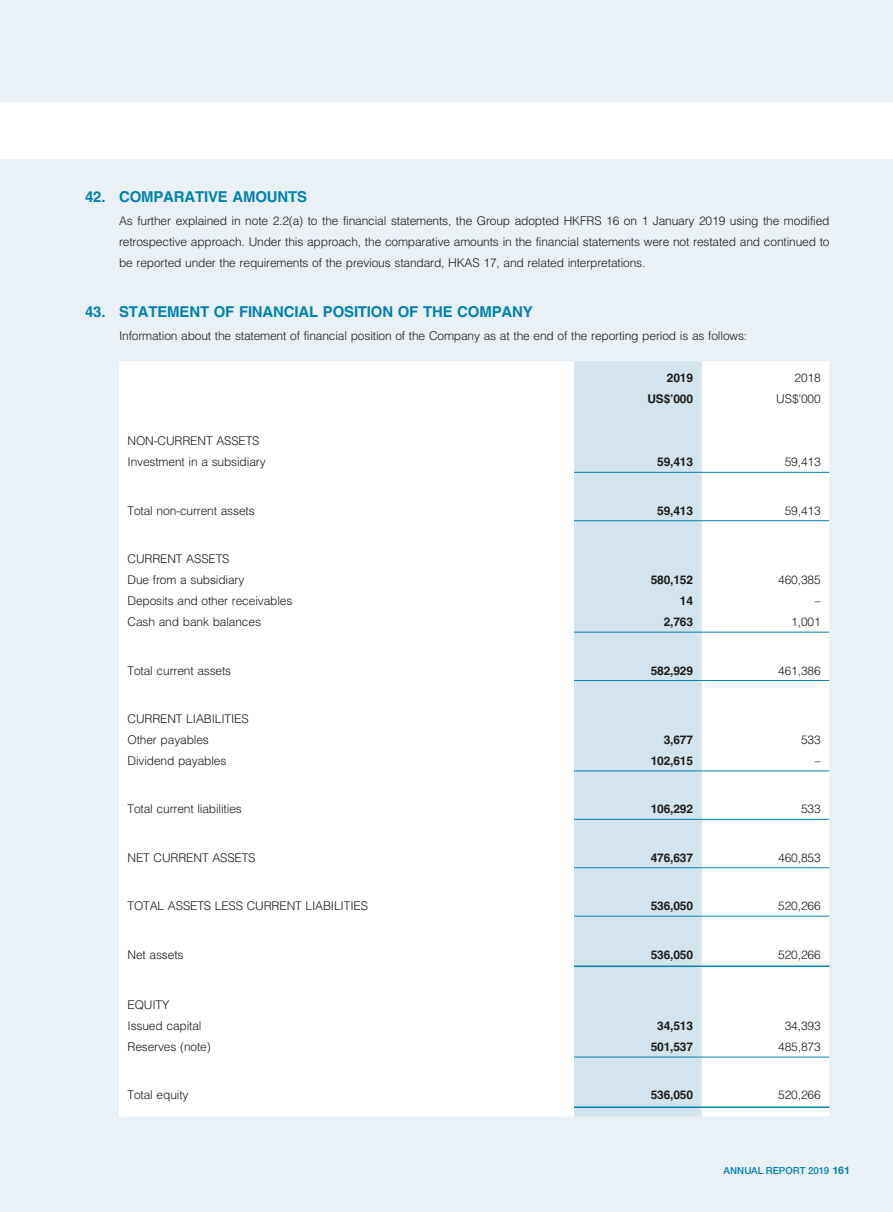
<style>
.page{position:relative;width:893px;height:1212px;background:#eaf1f6}
.page>*{position:absolute;margin:0;border:0;box-sizing:border-box;transform-origin:0 0}
.t1{font:700 15px "Helvetica LT Std";letter-spacing:-.015em;color:#0082af}
.t2{font:300 12px/21px "Helvetica LT Std";letter-spacing:-.015em;color:#1c1c1b}
.t3{font:700 12px "Helvetica LT Std";letter-spacing:-.015em;color:#1c1c1b}
.t4{font:500 9.75px "Helvetica Neue LT Std";letter-spacing:.005em;color:#0082af}
.s1{font-weight:700;font-size:10.5px}
</style>
<div class="page">
<div style="left:0;top:102px;width:893px;height:56px;background:#fff"></div>
<div style="left:119px;top:361px;width:710px;height:755px;background:#fff"></div>
<div style="left:574px;top:361px;width:128px;height:755px;background:#d4e4ee"></div>
<hr style="left:574px;top:472px;width:128px;height:1px;background:#0082af">
<hr style="left:702px;top:472px;width:127px;height:1px;background:#0082af">
<hr style="left:574px;top:520px;width:128px;height:1px;background:#0082af">
<hr style="left:702px;top:520px;width:127px;height:1px;background:#0082af">
<hr style="left:574px;top:632px;width:128px;height:1px;background:#0082af">
<hr style="left:702px;top:632px;width:127px;height:1px;background:#0082af">
<hr style="left:574px;top:680px;width:128px;height:1px;background:#0082af">
<hr style="left:702px;top:680px;width:127px;height:1px;background:#0082af">
<hr style="left:574px;top:770px;width:128px;height:1px;background:#0082af">
<hr style="left:702px;top:770px;width:127px;height:1px;background:#0082af">
<hr style="left:574px;top:819px;width:128px;height:1px;background:#0082af">
<hr style="left:702px;top:819px;width:127px;height:1px;background:#0082af">
<hr style="left:574px;top:867px;width:128px;height:1px;background:#0082af">
<hr style="left:702px;top:867px;width:127px;height:1px;background:#0082af">
<hr style="left:574px;top:916px;width:128px;height:1px;background:#0082af">
<hr style="left:702px;top:916px;width:127px;height:1px;background:#0082af">
<hr style="left:574px;top:965px;width:128px;height:2px;background:#0082af">
<hr style="left:702px;top:965px;width:127px;height:2px;background:#0082af">
<hr style="left:574px;top:1057px;width:128px;height:1px;background:#0082af">
<hr style="left:702px;top:1057px;width:127px;height:1px;background:#0082af">
<hr style="left:574px;top:1106px;width:128px;height:2px;background:#0082af">
<hr style="left:702px;top:1106px;width:127px;height:2px;background:#0082af">
<p class="t1" style="left:85px;top:188px;width:224px">42. COMPARATIVE AMOUNTS</p>
<p class="t2" style="left:119px;top:210px;width:712px;text-align:justify">As further explained in note 2.2(a) to the financial statements, the Group adopted HKFRS 16 on 1 January 2019 using the modified retrospective approach. Under this approach, the comparative amounts in the financial statements were not restated and continued to be reported under the requirements of the previous standard, HKAS 17, and related interpretations.</p>
<p class="t1" style="left:85px;top:303px;width:449px">43. STATEMENT OF FINANCIAL POSITION OF THE COMPANY</p>
<p class="t2" style="left:119px;top:325px;width:630px">Information about the statement of financial position of the Company as at the end of the reporting period is as follows:</p>
<p class="t3" style="left:667px;top:371px;width:28px">2019</p>
<p class="t2" style="left:794px;top:367px;width:28px">2018</p>
<p class="t3" style="left:647px;top:392px;width:47px">US$’000</p>
<p class="t2" style="left:776px;top:388px;width:46px">US$’000</p>
<p class="t2" style="left:128px;top:430px;width:140px">NON-CURRENT ASSETS<br>Investment in a subsidiary</p>
<p class="t3" style="left:657px;top:455px;width:37px">59,413</p>
<p class="t2" style="left:785px;top:451px;width:37px">59,413</p>
<p class="t2" style="left:128px;top:500px;width:129px">Total non-current assets</p>
<p class="t3" style="left:657px;top:503px;width:37px">59,413</p>
<p class="t2" style="left:785px;top:500px;width:37px">59,413</p>
<p class="t2" style="left:128px;top:548px;width:118px">CURRENT ASSETS<br>Due from a subsidiary</p>
<p class="t3" style="left:651px;top:572px;width:44px">580,152</p>
<p class="t2" style="left:778px;top:569px;width:44px">460,385</p>
<p class="t2" style="left:128px;top:590px;width:166px">Deposits and other receivables</p>
<p class="t3" style="left:680px;top:593px;width:15px">14</p>
<p class="t2" style="left:815px;top:590px;width:7px">–</p>
<p class="t2" style="left:128px;top:611px;width:135px">Cash and bank balances</p>
<p class="t3" style="left:664px;top:614px;width:31px">2,763</p>
<p class="t2" style="left:791px;top:611px;width:31px">1,001</p>
<p class="t2" style="left:128px;top:660px;width:105px">Total current assets</p>
<p class="t3" style="left:651px;top:663px;width:44px">582,929</p>
<p class="t2" style="left:778px;top:660px;width:44px">461,386</p>
<p class="t2" style="left:128px;top:708px;width:123px">CURRENT LIABILITIES<br>Other payables</p>
<p class="t3" style="left:664px;top:732px;width:31px">3,677</p>
<p class="t2" style="left:801px;top:729px;width:21px">533</p>
<p class="t2" style="left:128px;top:750px;width:100px">Dividend payables</p>
<p class="t3" style="left:651px;top:753px;width:44px">102,615</p>
<p class="t2" style="left:815px;top:750px;width:7px">–</p>
<p class="t2" style="left:128px;top:798px;width:116px">Total current liabilities</p>
<p class="t3" style="left:651px;top:802px;width:44px">106,292</p>
<p class="t2" style="left:801px;top:798px;width:21px">533</p>
<p class="t2" style="left:128px;top:847px;width:130px">NET CURRENT ASSETS</p>
<p class="t3" style="left:651px;top:850px;width:44px">476,637</p>
<p class="t2" style="left:778px;top:847px;width:44px">460,853</p>
<p class="t2" style="left:128px;top:895px;width:242px">TOTAL ASSETS LESS CURRENT LIABILITIES</p>
<p class="t3" style="left:651px;top:898px;width:44px">536,050</p>
<p class="t2" style="left:778px;top:895px;width:44px">520,266</p>
<p class="t2" style="left:128px;top:944px;width:57px">Net assets</p>
<p class="t3" style="left:651px;top:947px;width:44px">536,050</p>
<p class="t2" style="left:778px;top:944px;width:44px">520,266</p>
<p class="t2" style="left:128px;top:994px;width:75px">EQUITY<br>Issued capital</p>
<p class="t3" style="left:657px;top:1018px;width:37px">34,513</p>
<p class="t2" style="left:785px;top:1015px;width:37px">34,393</p>
<p class="t2" style="left:128px;top:1036px;width:85px">Reserves (note)</p>
<p class="t3" style="left:651px;top:1039px;width:44px">501,537</p>
<p class="t2" style="left:778px;top:1036px;width:44px">485,873</p>
<p class="t2" style="left:128px;top:1084px;width:62px">Total equity</p>
<p class="t3" style="left:651px;top:1088px;width:44px">536,050</p>
<p class="t2" style="left:778px;top:1084px;width:44px">520,266</p>
<p class="t4" style="left:724px;top:1164px;width:128px">ANNUAL REPORT 2019 <span class="s1">161</span></p>
</div>
